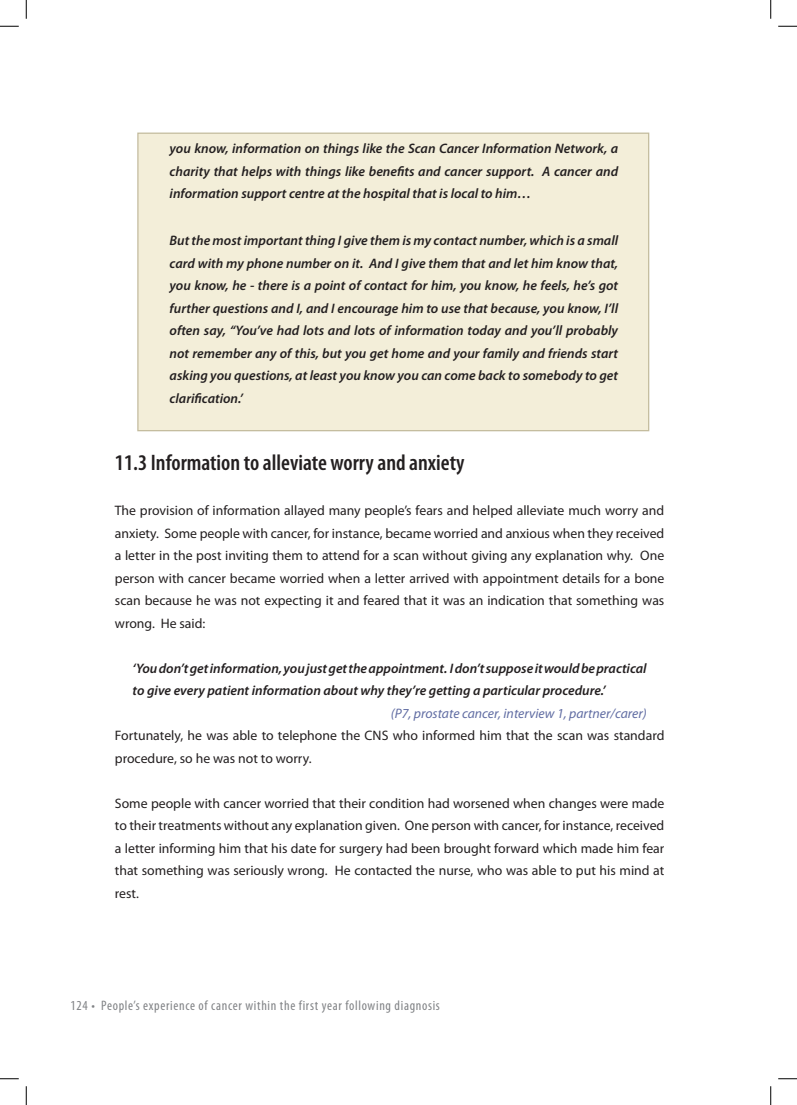
<style>
.page{position:relative;width:797px;height:1105px;background:#fff}
.page>*{position:absolute;margin:0;border:0;box-sizing:border-box;transform-origin:0 0}
.t1{font:600 condensed 22.5px "Myriad Pro";color:#231f20}
.t2{font:13.75px/22.5px "Myriad Pro";color:#231f20;text-align:justify}
.t3{font:italic 600 13.75px/22.5px "Myriad Pro";color:#231f20;text-align:justify}
.t4{font:condensed 13.75px "Myriad Pro";letter-spacing:.05em;color:#808285}
.t5{font:italic 13.75px "Myriad Pro";color:#616da3}
</style>
<div class="page">
<div style="left:138px;top:133px;width:510px;height:298px;background:#f3eed9"></div>
<div style="left:137px;top:133px;width:512px;height:298px;border:1px solid #c3bb9d"></div>
<svg style="left:0;top:25px;width:19px;height:2px"></svg>
<svg style="left:778px;top:25px;width:19px;height:2px"></svg>
<svg style="left:0;top:1078px;width:19px;height:1px"></svg>
<svg style="left:778px;top:1078px;width:19px;height:1px"></svg>
<svg style="left:25px;top:0;width:2px;height:19px"></svg>
<svg style="left:25px;top:1086px;width:2px;height:19px"></svg>
<svg style="left:770px;top:0;width:1px;height:19px"></svg>
<svg style="left:770px;top:1086px;width:1px;height:19px"></svg>
<p class="t3" style="left:170px;top:138px;width:450px">you know, information on things like the Scan Cancer Information Network, a charity that helps with things like benefits and cancer support. A cancer and information support centre at the hospital that is local to him…</p>
<p class="t3" style="left:170px;top:229px;width:450px">But the most important thing I give them is my contact number, which is a small card with my phone number on it. And I give them that and let him know that, you know, he - there is a point of contact for him, you know, he feels, he’s got further questions and I, and I encourage him to use that because, you know, I’ll often say, “You’ve had lots and lots of information today and you’ll probably not remember any of this, but you get home and your family and friends start asking you questions, at least you know you can come back to somebody to get clarification.’</p>
<h1 class="t1" style="left:115px;top:450px;width:351px">11.3 Information to alleviate worry and anxiety</h1>
<p class="t2" style="left:115px;top:499px;width:551px">The provision of information allayed many people’s fears and helped alleviate much worry and anxiety. Some people with cancer, for instance, became worried and anxious when they received a letter in the post inviting them to attend for a scan without giving any explanation why. One person with cancer became worried when a letter arrived with appointment details for a bone scan because he was not expecting it and feared that it was an indication that something was wrong. He said:</p>
<p class="t3" style="left:133px;top:657px;width:515px">‘You don’t get information, you just get the appointment. I don’t suppose it would be practical to give every patient information about why they’re getting a particular procedure.’</p>
<p class="t5" style="left:391px;top:706px;width:257px">(P7, prostate cancer, interview 1, partner/carer)</p>
<p class="t2" style="left:115px;top:724px;width:551px">Fortunately, he was able to telephone the CNS who informed him that the scan was standard procedure, so he was not to worry.</p>
<p class="t2" style="left:115px;top:792px;width:551px">Some people with cancer worried that their condition had worsened when changes were made to their treatments without any explanation given. One person with cancer, for instance, received a letter informing him that his date for surgery had been brought forward which made him fear that something was seriously wrong. He contacted the nurse, who was able to put his mind at rest.</p>
<p class="t4" style="left:71px;top:998px;width:371px">124 • People’s experience of cancer within the first year following diagnosis</p>
</div>
